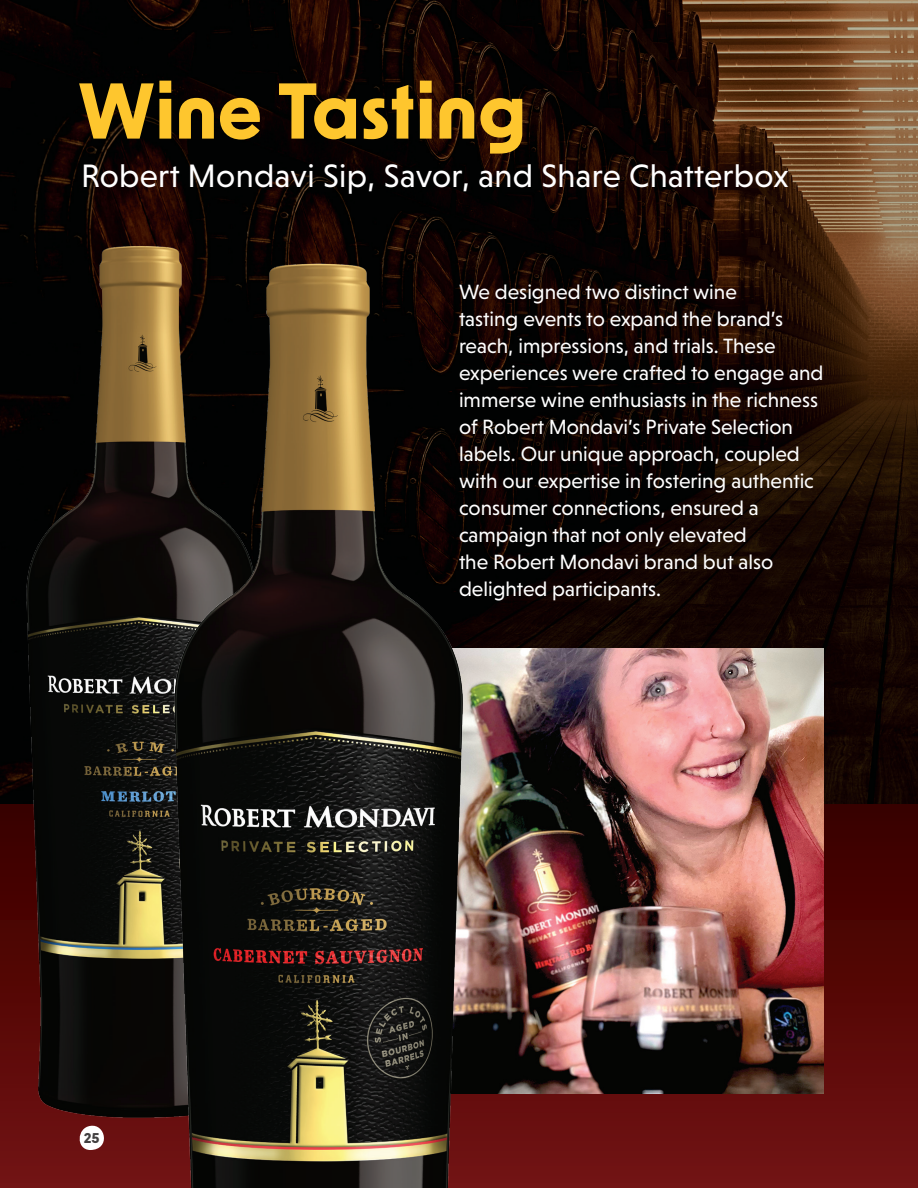
<style>
.page{position:relative;width:918px;height:1188px;background:#fff}
.page>*{position:absolute;margin:0;border:0;box-sizing:border-box;transform-origin:0 0}
.t1{font:700 75px "New Order";color:#fec62e}
.t2{font:33px "Niveau Grotesk";letter-spacing:.01em;color:#fff}
.t3{font:21px/27px "Niveau Grotesk";color:#fff}
.t4{font:700 13.5px "New Order";color:#424041}
</style>
<div class="page">
<img style="left:0;top:0;width:918px;height:805px">
<div style="left:0;top:805px;width:918px;height:383px;background:linear-gradient(to bottom,#380000,#731212)"></div>
<img style="left:479px;top:648px;width:345px;height:446px">
<img style="left:14px;top:236px;width:252px;height:892px">
<svg style="left:916px;top:1067px;width:2px;height:70px"></svg>
<img style="left:159px;top:250px;width:320px;height:938px">
<svg style="left:76px;top:1123px;width:35px;height:27px"></svg>
<h1 class="t1" style="left:78px;top:62px;width:450px">Wine Tasting</h1>
<h2 class="t2" style="left:81px;top:157px;width:709px">Robert Mondavi Sip, Savor, and Share Chatterbox</h2>
<p class="t4" style="left:84px;top:1129px;width:18px">25</p>
<p class="t3" style="left:459px;top:278px;width:366px">We designed two distinct wine<br>tasting events to expand the brand’s reach, impressions, and trials. These experiences were crafted to engage and immerse wine enthusiasts in the richness of Robert Mondavi’s Private Selection labels. Our unique approach, coupled with our expertise in fostering authentic consumer connections, ensured a campaign that not only elevated<br>the Robert Mondavi brand but also delighted participants.</p>
</div>
